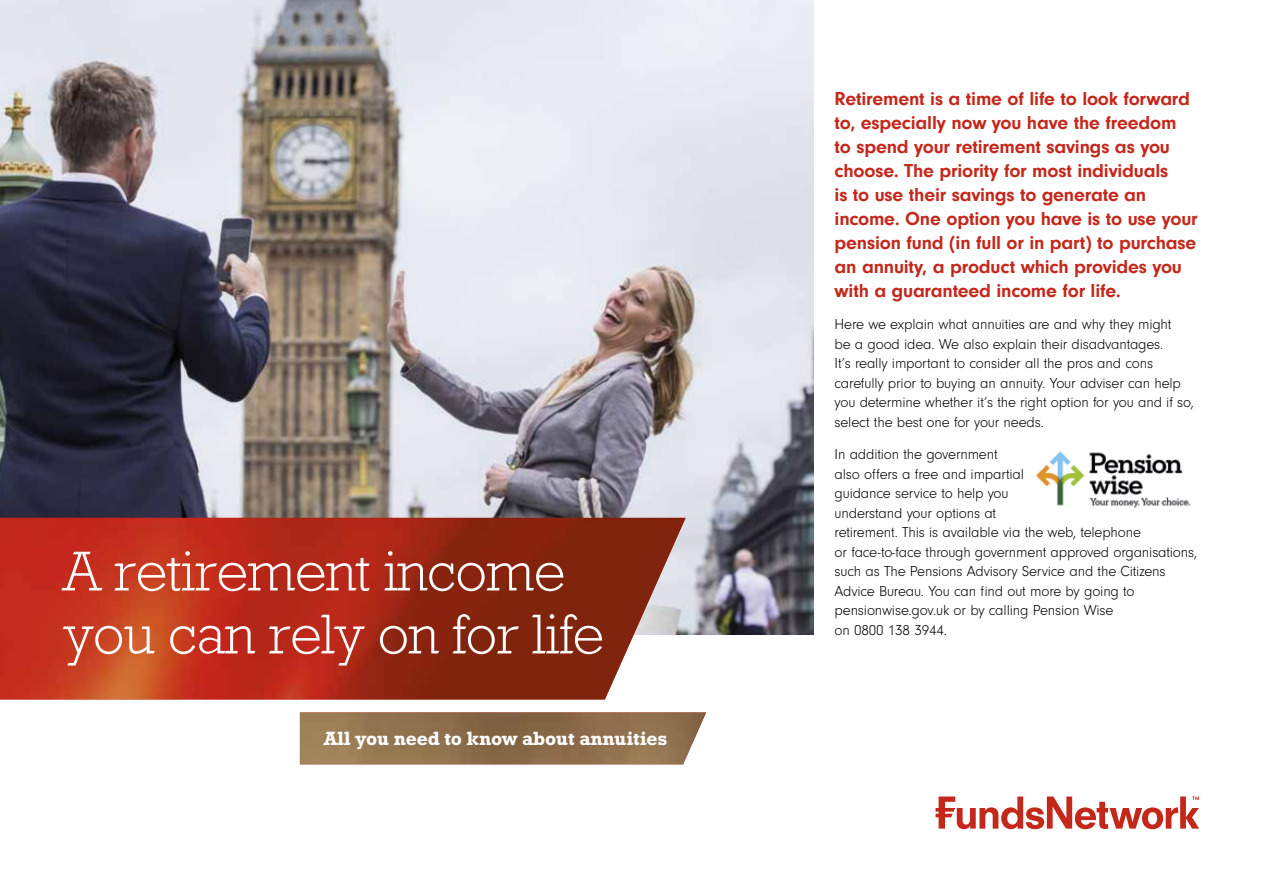
<style>
.page{position:relative;width:1263px;height:893px;background:#fff}
.page>*{position:absolute;margin:0;border:0;box-sizing:border-box;transform-origin:0 0}
.t1{font:300 57px/63px "Rockwellfor Funds Network";letter-spacing:-.01em;color:#fff}
.t2{font:700 19.5px/24px "Neuzeit Gro";letter-spacing:-.01em;color:#c4281b}
.t3{font:700 19.5px "Rockwellfor Funds Network";letter-spacing:-.01em;color:#fff}
.t4{font:300 15px/19.5px "Neuzeit Gro";letter-spacing:-.01em;color:#000}
</style>
<div class="page">
<img style="left:1036px;top:451px;width:155px;height:57px">
<img style="left:0;top:0;width:814px;height:635px">
<img style="left:300px;top:712px;width:406px;height:52px">
<img style="left:0;top:518px;width:686px;height:181px">
<svg style="left:935px;top:796px;width:264px;height:33px"></svg>
<h1 class="t1" style="left:63px;top:539px;width:542px">A retirement income you can rely on for life</h1>
<h2 class="t3" style="left:324px;top:726px;width:345px">All you need to know about annuities</h2>
<p class="t2" style="left:835px;top:87px;width:365px">Retirement is a time of life to look forward to, especially now you have the freedom to spend your retirement savings as you choose. The priority for most individuals<br>is to use their savings to generate an income. One option you have is to use your pension fund (in full or in part) to purchase an annuity, a product which provides you with a guaranteed income for life.</p>
<p class="t4" style="left:835px;top:315px;width:361px">Here we explain what annuities are and why they might<br>be a good idea. We also explain their disadvantages.<br>It’s really important to consider all the pros and cons carefully prior to buying an annuity. Your adviser can help you determine whether it’s the right option for you and if so, select the best one for your needs.</p>
<p class="t4" style="left:835px;top:445px;width:364px">In addition the government<br>also offers a free and impartial<br>guidance service to help you<br>understand your options at<br>retirement. This is available via the web, telephone<br>or face-to-face through government approved organisations, such as The Pensions Advisory Service and the Citizens Advice Bureau. You can find out more by going to pensionwise.gov.uk or by calling Pension Wise<br>on 0800 138 3944.</p>
</div>
